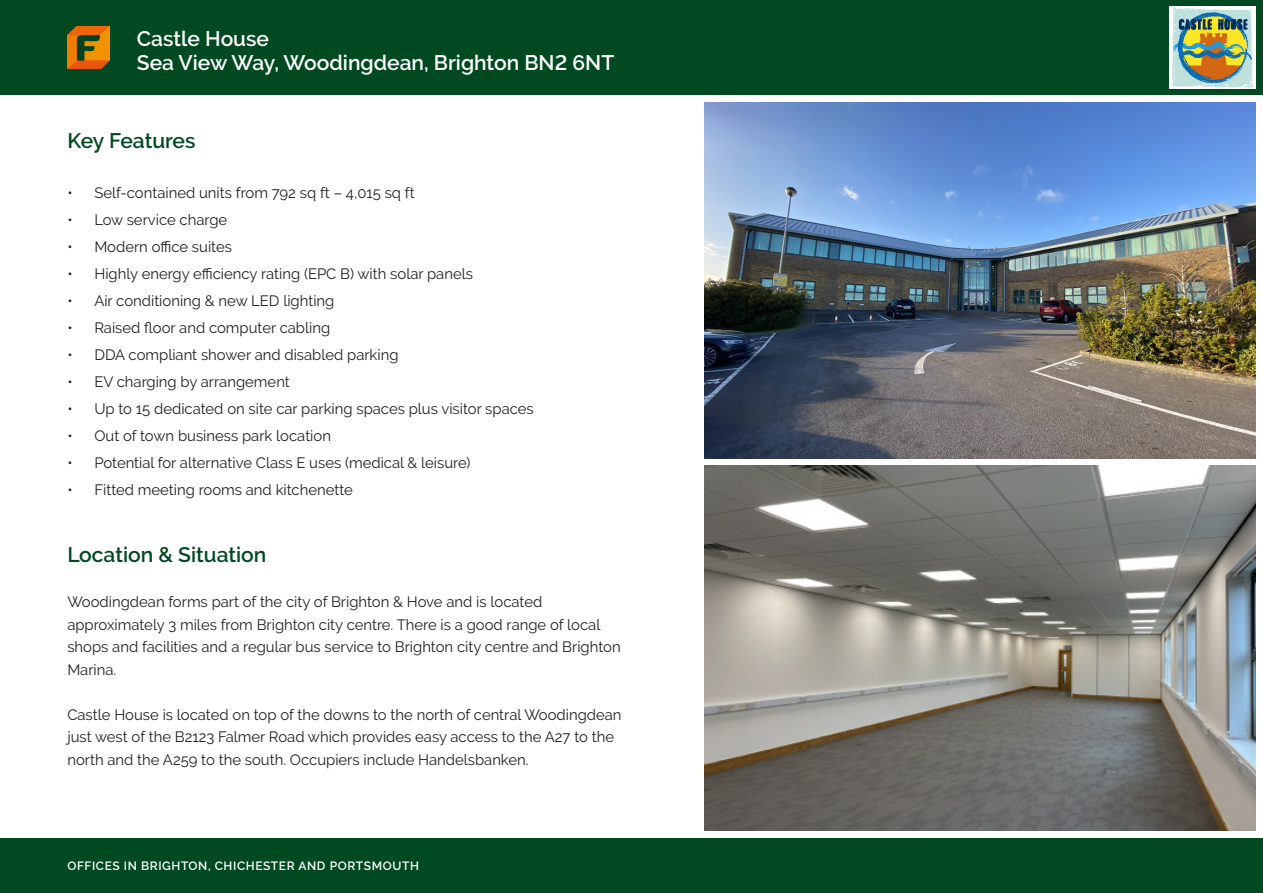
<style>
.page{position:relative;width:1263px;height:893px;background:#fff}
.page>*{position:absolute;margin:0;border:0;box-sizing:border-box;transform-origin:0 0}
.t1{font:600 21px "Raleway";color:#fff}
.Flude_-_Sub_Header{font:600 21px "Raleway";color:#004921}
.Flude_-_Standard_Paragraph_Text{font:15px/22.5px "Raleway";color:#231f20}
.t2{font:15px "Raleway";color:#fff}
.t3{font:600 15px "Raleway";color:#fff}
.t4{font:600 12px "Raleway";letter-spacing:.05em;color:#fff}
</style>
<div class="page">
<div style="left:0;top:0;width:1263px;height:95px;background:#004921"></div>
<div style="left:0;top:838px;width:1263px;height:55px;background:#004921"></div>
<img style="left:705px;top:465px;width:550px;height:366px">
<img style="left:705px;top:102px;width:550px;height:356px">
<img style="left:1170px;top:6px;width:85px;height:83px">
<p class="t1" style="left:137px;top:27px;width:134px">Castle House</p>
<p class="t1" style="left:137px;top:51px;width:479px">Sea View Way, Woodingdean, Brighton BN2 6NT</p>
<p class="t3" style="left:137px;top:30px;width:199px">Long Leasehold Investment</p>
<p class="t2" style="left:137px;top:48px;width:263px">Secure South East Convenience Store</p>
<p class="Flude_-_Sub_Header" style="left:67px;top:129px;width:130px">Key Features</p>
<p class="Flude_-_Standard_Paragraph_Text" style="left:67px;top:181px;width:349px">• Self-contained units from 792 sq ft – 4,015 sq ft</p>
<p class="Flude_-_Standard_Paragraph_Text" style="left:67px;top:208px;width:161px">• Low service charge</p>
<p class="Flude_-_Standard_Paragraph_Text" style="left:67px;top:235px;width:166px">• Modern office suites</p>
<p class="Flude_-_Standard_Paragraph_Text" style="left:67px;top:262px;width:407px">• Highly energy efficiency rating (EPC B) with solar panels</p>
<p class="Flude_-_Standard_Paragraph_Text" style="left:67px;top:289px;width:269px">• Air conditioning &amp; new LED lighting</p>
<p class="Flude_-_Standard_Paragraph_Text" style="left:67px;top:316px;width:264px">• Raised floor and computer cabling</p>
<p class="Flude_-_Standard_Paragraph_Text" style="left:67px;top:343px;width:333px">• DDA compliant shower and disabled parking</p>
<p class="Flude_-_Standard_Paragraph_Text" style="left:67px;top:370px;width:224px">• EV charging by arrangement</p>
<p class="Flude_-_Standard_Paragraph_Text" style="left:67px;top:397px;width:468px">• Up to 15 dedicated on site car parking spaces plus visitor spaces</p>
<p class="Flude_-_Standard_Paragraph_Text" style="left:67px;top:424px;width:265px">• Out of town business park location</p>
<p class="Flude_-_Standard_Paragraph_Text" style="left:67px;top:451px;width:405px">• Potential for alternative Class E uses (medical &amp; leisure)</p>
<p class="Flude_-_Standard_Paragraph_Text" style="left:67px;top:478px;width:287px">• Fitted meeting rooms and kitchenette</p>
<p class="Flude_-_Sub_Header" style="left:67px;top:543px;width:201px">Location &amp; Situation</p>
<p class="Flude_-_Standard_Paragraph_Text" style="left:67px;top:590px;width:555px">Woodingdean forms part of the city of Brighton &amp; Hove and is located approximately 3 miles from Brighton city centre. There is a good range of local shops and facilities and a regular bus service to Brighton city centre and Brighton Marina.</p>
<p class="Flude_-_Standard_Paragraph_Text" style="left:67px;top:703px;width:556px">Castle House is located on top of the downs to the north of central Woodingdean just west of the B2123 Falmer Road which provides easy access to the A27 to the north and the A259 to the south. Occupiers include Handelsbanken.</p>
<p class="t4" style="left:67px;top:858px;width:353px">OFFICES IN BRIGHTON, CHICHESTER AND PORTSMOUTH</p>
</div>
